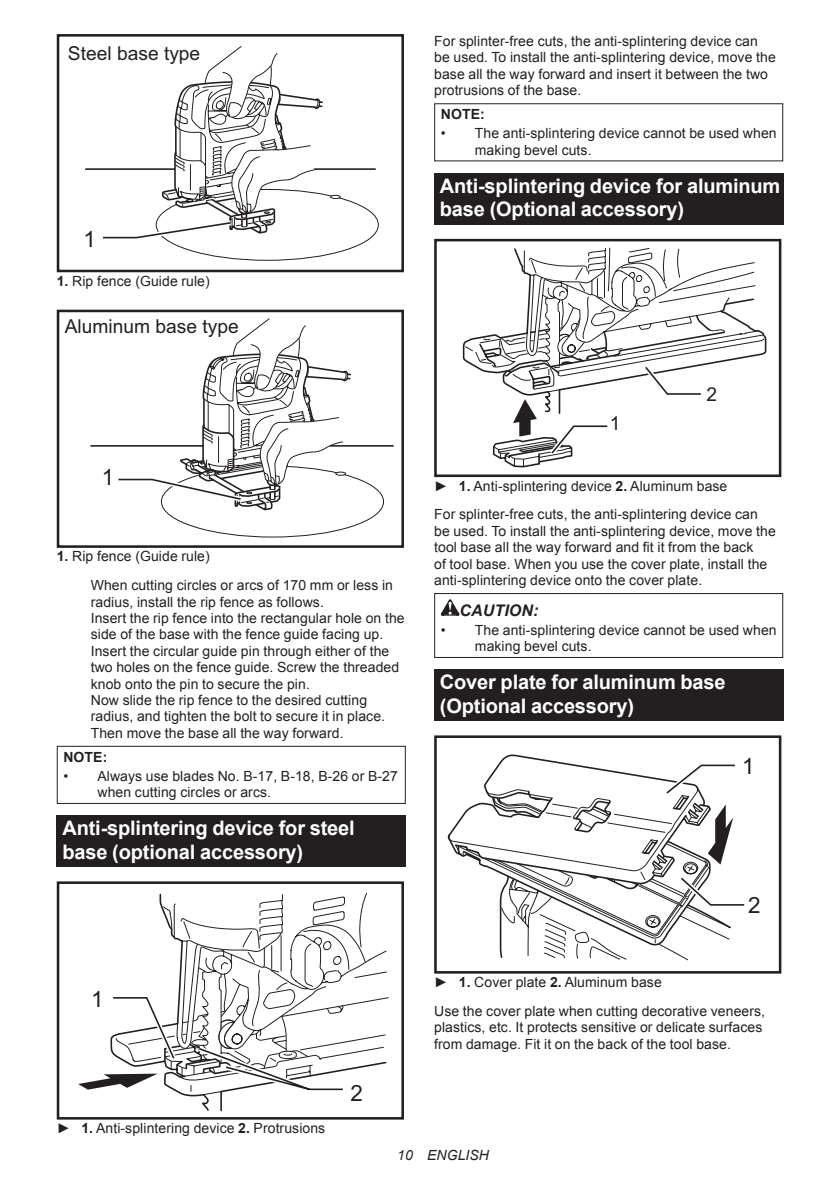
<style>
.page{position:relative;width:840px;height:1191px;background:#fff}
.page>*{position:absolute;margin:0;border:0;box-sizing:border-box;transform-origin:0 0}
.t1{font:22.4px "Arial";color:#231f20}
.t2{font:700 20px/23.4px "Arial";letter-spacing:-.01em;color:#fff}
.t3{font:19.2px "Arial";color:#231f20}
.t4{font:italic 700 16px "Arial";letter-spacing:.005em;color:#231f20}
.t5{font:14px/16.4px "Arial";letter-spacing:.005em;color:#231f20}
.t6{font:700 14px "Arial";letter-spacing:.005em;color:#231f20}
.t7{font:italic 14px "Arial";letter-spacing:.005em;color:#231f20}
.s1{font-weight:700}
</style>
<div class="page">
<div style="left:57px;top:34px;width:347px;height:238px;border:3px solid #231f20"></div>
<hr style="left:85px;top:168px;width:90px;height:2px;background:#231f20">
<svg style="left:98px;top:46px;width:281px;height:215px"></svg>
<div style="left:57px;top:310px;width:347px;height:238px;border:3px solid #231f20"></div>
<hr style="left:329px;top:445px;width:64px;height:2px;background:#231f20">
<hr style="left:90px;top:445px;width:113px;height:2px;background:#231f20">
<svg style="left:114px;top:318px;width:270px;height:220px"></svg>
<div style="left:57px;top:746px;width:348px;height:58px;border:1px solid #231f20"></div>
<div style="left:57px;top:815px;width:348px;height:52px;background:#231f20"></div>
<div style="left:57px;top:881px;width:347px;height:238px;border:3px solid #231f20"></div>
<svg style="left:78px;top:892px;width:311px;height:220px"></svg>
<div style="left:434px;top:103px;width:348px;height:58px;border:1px solid #231f20"></div>
<div style="left:434px;top:173px;width:348px;height:52px;background:#231f20"></div>
<div style="left:434px;top:239px;width:347px;height:238px;border:3px solid #231f20"></div>
<svg style="left:461px;top:239px;width:305px;height:229px"></svg>
<svg style="left:440px;top:599px;width:19px;height:16px"></svg>
<div style="left:434px;top:593px;width:348px;height:65px;border:1px solid #231f20"></div>
<div style="left:434px;top:669px;width:348px;height:52px;background:#231f20"></div>
<div style="left:434px;top:735px;width:347px;height:238px;border:3px solid #231f20"></div>
<svg style="left:447px;top:754px;width:298px;height:205px"></svg>
<h3 class="t3" style="left:68px;top:40px;width:134px">Steel base type</h3>
<h1 class="t1" style="left:83px;top:224px;width:14px">1</h1>
<p class="t5" style="left:57px;top:273px;width:154px"><span class="s1">1.</span> Rip fence (Guide rule)</p>
<h3 class="t3" style="left:65px;top:313px;width:175px">Aluminum base type</h3>
<h1 class="t1" style="left:102px;top:463px;width:14px">1</h1>
<p class="t5" style="left:91px;top:542px;width:303px;line-height:28.8px;text-indent:-34px"><span class="s1">1.</span> Rip fence (Guide rule)<br>When cutting circles or arcs of 170 mm or less in</p>
<p class="t5" style="left:91px;top:593px;width:315px">radius, install the rip fence as follows.<br>Insert the rip fence into the rectangular hole on the side of the base with the fence guide facing up.<br>Insert the circular guide pin through either of the two holes on the fence guide. Screw the threaded knob onto the pin to secure the pin.<br>Now slide the rip fence to the desired cutting radius, and tighten the bolt to secure it in place.<br>Then move the base all the way forward.</p>
<p class="t6" style="left:63px;top:747px;width:45px">NOTE:</p>
<p class="t5" style="left:97px;top:768px;width:302px;text-indent:-34px">• Always use blades No. B-17, B-18, B-26 or B-27 when cutting circles or arcs.</p>
<h2 class="t2" style="left:62px;top:817px;width:294px">Anti-splintering device for steel base (optional accessory)</h2>
<h1 class="t1" style="left:91px;top:984px;width:14px">1</h1>
<p class="t5" style="left:57px;top:1120px;width:270px">► <span class="s1">1.</span> Anti-splintering device <span class="s1">2.</span> Protrusions</p>
<h1 class="t1" style="left:350px;top:1078px;width:14px">2</h1>
<p class="t5" style="left:434px;top:33px;width:343px">For splinter-free cuts, the anti-splintering device can be used. To install the anti-splintering device, move the base all the way forward and insert it between the two protrusions of the base.</p>
<p class="t6" style="left:440px;top:105px;width:45px">NOTE:</p>
<p class="t5" style="left:474px;top:125px;width:303px;text-indent:-34px">• The anti-splintering device cannot be used when making bevel cuts.</p>
<h2 class="t2" style="left:439px;top:175px;width:342px">Anti-splintering device for aluminum base (Optional accessory)</h2>
<h3 class="t3" style="left:609px;top:411px;width:12px">1</h3>
<h3 class="t3" style="left:706px;top:381px;width:12px">2</h3>
<p class="t5" style="left:434px;top:471px;width:325px;line-height:28.8px">► <span class="s1">1.</span> Anti-splintering device <span class="s1">2.</span> Aluminum base<br>For splinter-free cuts, the anti-splintering device can</p>
<p class="t5" style="left:434px;top:523px;width:343px">be used. To install the anti-splintering device, move the tool base all the way forward and fit it from the back<br>of tool base. When you use the cover plate, install the anti-splintering device onto the cover plate.</p>
<p class="t4" style="left:459px;top:599px;width:80px">CAUTION:</p>
<p class="t5" style="left:474px;top:622px;width:303px;text-indent:-34px">• The anti-splintering device cannot be used when making bevel cuts.</p>
<h2 class="t2" style="left:439px;top:671px;width:287px">Cover plate for aluminum base (Optional accessory)</h2>
<h1 class="t1" style="left:741px;top:751px;width:14px">1</h1>
<h1 class="t1" style="left:747px;top:890px;width:14px">2</h1>
<p class="t5" style="left:434px;top:968px;width:332px;line-height:28.8px">► <span class="s1">1.</span> Cover plate <span class="s1">2.</span> Aluminum base<br>Use the cover plate when cutting decorative veneers,</p>
<p class="t5" style="left:434px;top:1019px;width:329px">plastics, etc. It protects sensitive or delicate surfaces from damage. Fit it on the back of the tool base.</p>
<p class="t7" style="left:397px;top:1146px;width:93px">10 ENGLISH</p>
</div>
